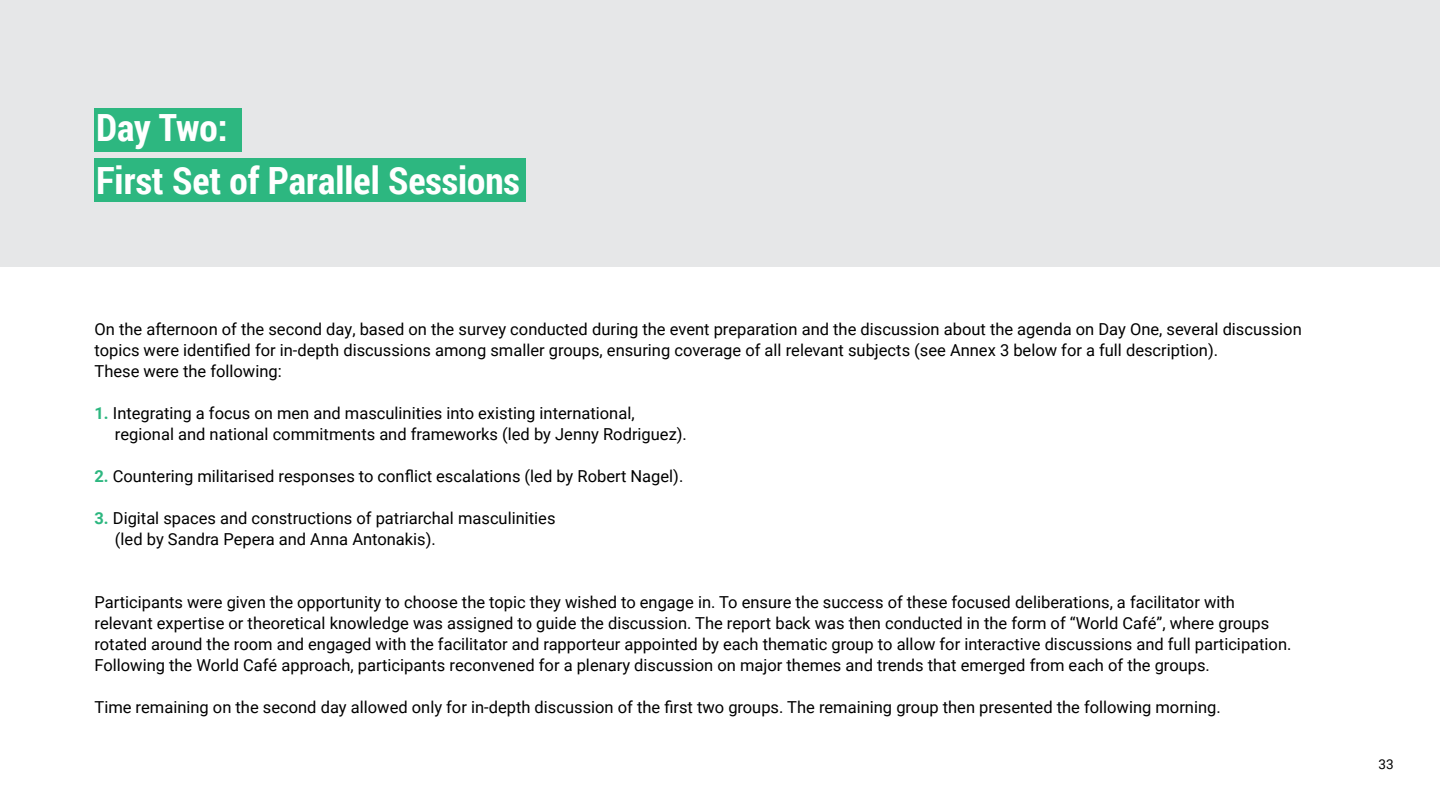
<style>
.page{position:relative;width:1440px;height:810px;background:#fff}
.page>*{position:absolute;margin:0;border:0;box-sizing:border-box;transform-origin:0 0}
.t1{font:700 37.5px "Roboto Condensed";color:#fff}
.t2{font:16.5px/21px "Roboto";color:#000}
.t3{font:13.5px "Roboto";color:#000}
.s1{font-weight:700;color:#2db780}
</style>
<div class="page">
<div style="left:0;top:0;width:1440px;height:267px;background:#e6e7e8"></div>
<div style="left:94px;top:109px;width:148px;height:43px;background:#2db780"></div>
<div style="left:94px;top:158px;width:432px;height:44px;background:#2db780"></div>
<p class="t1" style="left:96px;top:106px;width:133px">Day Two:</p>
<p class="t1" style="left:96px;top:158px;width:425px">First Set of Parallel Sessions</p>
<p class="t2" style="left:94px;top:318px;width:1209px">On the afternoon of the second day, based on the survey conducted during the event preparation and the discussion about the agenda on Day One, several discussion topics were identified for in-depth discussions among smaller groups, ensuring coverage of all relevant subjects (see Annex 3 below for a full description).</p>
<p class="t2" style="left:94px;top:360px;width:189px">These were the following:</p>
<p class="t2" style="left:115px;top:402px;width:574px;text-indent:-20px"><span class="s1">1.</span> Integrating a focus on men and masculinities into existing international, regional and national commitments and frameworks (led by Jenny Rodriguez).</p>
<p class="t2" style="left:94px;top:465px;width:590px"><span class="s1">2.</span> Countering militarised responses to conflict escalations (led by Robert Nagel).</p>
<p class="t2" style="left:115px;top:507px;width:442px;text-indent:-20px"><span class="s1">3.</span> Digital spaces and constructions of patriarchal masculinities (led by Sandra Pepera and Anna Antonakis).</p>
<p class="t2" style="left:94px;top:591px;width:1198px">Participants were given the opportunity to choose the topic they wished to engage in. To ensure the success of these focused deliberations, a facilitator with relevant expertise or theoretical knowledge was assigned to guide the discussion. The report back was then conducted in the form of “World Café”, where groups rotated around the room and engaged with the facilitator and rapporteur appointed by each thematic group to allow for interactive discussions and full participation.<br>Following the World Café approach, participants reconvened for a plenary discussion on major themes and trends that emerged from each of the groups.</p>
<p class="t2" style="left:94px;top:696px;width:1128px">Time remaining on the second day allowed only for in-depth discussion of the first two groups. The remaining group then presented the following morning.</p>
<p class="t3" style="left:1378px;top:755px;width:17px">33</p>
</div>
